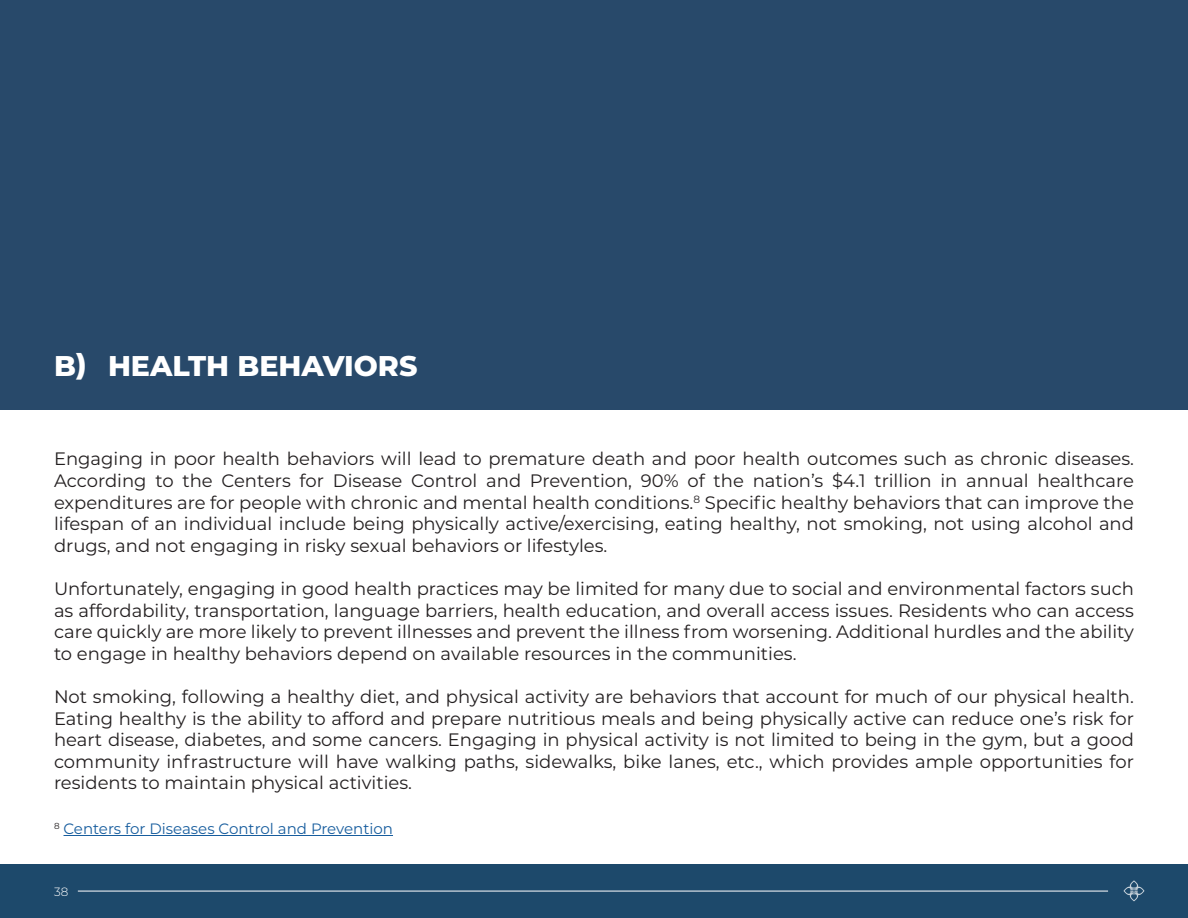
<style>
.page{position:relative;width:1188px;height:918px;background:#fff}
.page>*{position:absolute;margin:0;border:0;box-sizing:border-box;transform-origin:0 0}
.t1{font:800 28.5px "Montserrat";color:#fff}
.t2{font:18px/21.6px "Montserrat";color:#231f20;text-align:justify}
.t3{font:15px "Montserrat";color:#175d9e}
.t4{font:300 12px "Montserrat";color:#fff}
</style>
<div class="page">
<div style="left:0;top:864px;width:1188px;height:54px;background:#1d496b"></div>
<hr style="left:78px;top:891px;width:1030px;height:1px;background:#fff">
<svg style="left:1124px;top:880px;width:20px;height:21px"></svg>
<div style="left:0;top:0;width:1188px;height:410px;background:#28496a"></div>
<hr style="left:64px;top:835px;width:329px;height:1px;background:#175d9e">
<p class="t1" style="left:54px;top:345px;width:365px">B) HEALTH BEHAVIORS</p>
<p class="t2" style="left:54px;top:448px;width:1082px">Engaging in poor health behaviors will lead to premature death and poor health outcomes such as chronic diseases.<br>According to the Centers for Disease Control and Prevention, 90% of the nation’s $4.1 trillion in annual healthcare expenditures are for people with chronic and mental health conditions.<sup>8</sup> Specific healthy behaviors that can improve the lifespan of an individual include being physically active/exercising, eating healthy, not smoking, not using alcohol and drugs, and not engaging in risky sexual behaviors or lifestyles.</p>
<p class="t2" style="left:54px;top:577px;width:1082px">Unfortunately, engaging in good health practices may be limited for many due to social and environmental factors such as affordability, transportation, language barriers, health education, and overall access issues. Residents who can access care quickly are more likely to prevent illnesses and prevent the illness from worsening. Additional hurdles and the ability to engage in healthy behaviors depend on available resources in the communities.</p>
<p class="t2" style="left:54px;top:685px;width:1082px">Not smoking, following a healthy diet, and physical activity are behaviors that account for much of our physical health.<br>Eating healthy is the ability to afford and prepare nutritious meals and being physically active can reduce one’s risk for heart disease, diabetes, and some cancers. Engaging in physical activity is not limited to being in the gym, but a good community infrastructure will have walking paths, sidewalks, bike lanes, etc., which provides ample opportunities for residents to maintain physical activities.</p>
<p class="t3" style="left:54px;top:818px;width:341px"><sup>8</sup> Centers for Diseases Control and Prevention</p>
<p class="t4" style="left:54px;top:884px;width:16px">38</p>
</div>
